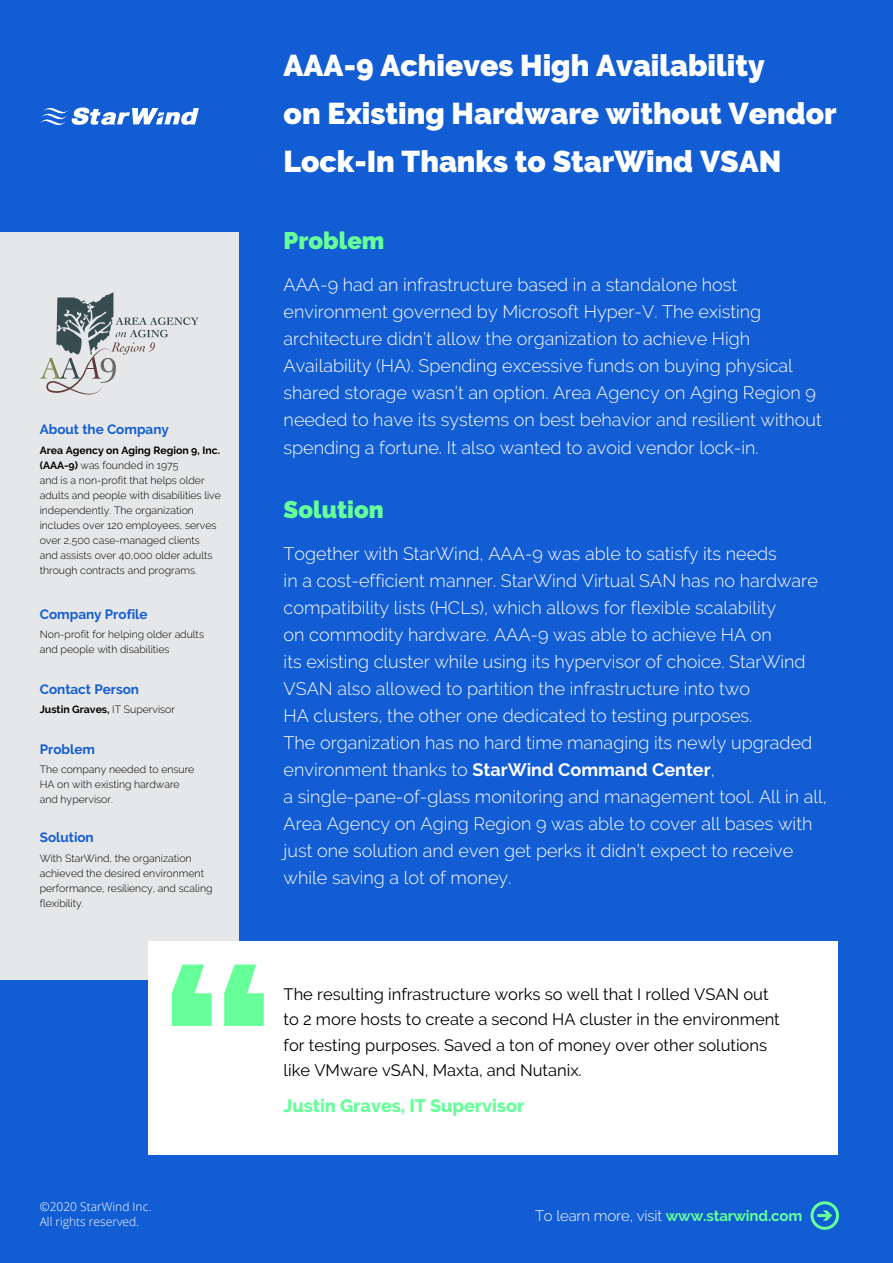
<style>
.page{position:relative;width:893px;height:1263px;background:#125dd3}
.page>*{position:absolute;margin:0;border:0;box-sizing:border-box;transform-origin:0 0}
.t1{font:900 30px/48px "Raleway";color:#fff}
.t2{font:900 24px "Raleway";color:#6f9}
.t3{font:300 18px/27px "Raleway";color:#fff}
.t4{font:800 18px "Raleway";color:#6f9}
.t5{font:16.5px/25.5px "Raleway";color:#000}
.t6{font:300 15px "Raleway";letter-spacing:-.01em;color:#fff}
.t7{font:700 13.5px "Raleway";color:#125dd3}
.t8{font:300 12px/14.4px "Open Sans";color:#fff}
.t9{font:300 10.5px/15px "Raleway";color:#000}
.t10{font:700 10.5px "Raleway";color:#000}
.s1{font-weight:700}
.s2{font-weight:300}
.s3{font-weight:700;color:#6f9}
</style>
<div class="page">
<div style="left:0;top:232px;width:238px;height:747px;background:#e6e7e8"></div>
<svg style="left:40px;top:107px;width:159px;height:19px"></svg>
<div style="left:810px;top:1201px;width:29px;height:29px;border:3px solid #6f9;border-radius:50%"></div>
<svg style="left:817px;top:1210px;width:15px;height:10px"></svg>
<div style="left:148px;top:942px;width:689px;height:213px;background:#fff"></div>
<svg style="left:172px;top:964px;width:92px;height:62px"></svg>
<svg style="left:40px;top:292px;width:159px;height:103px"></svg>
<p class="t7" style="left:40px;top:422px;width:131px">About the Company</p>
<p class="t9" style="left:40px;top:442px;width:183px"><span class="s1">Area Agency on Aging Region 9, Inc. (AAA-9)</span> was founded in 1975<br>and is a non-profit that helps older adults and people with disabilities live independently. The organization includes over 120 employees, serves over 2,500 case-managed clients<br>and assists over 40,000 older adults through contracts and programs.</p>
<p class="t7" style="left:40px;top:606px;width:109px">Company Profile</p>
<p class="t9" style="left:40px;top:627px;width:166px">Non-profit for helping older adults and people with disabilities</p>
<p class="t7" style="left:40px;top:681px;width:101px">Contact Person</p>
<p class="t10" style="left:40px;top:703px;width:137px">Justin Graves, <span class="s2">IT Supervisor</span></p>
<p class="t7" style="left:40px;top:741px;width:57px">Problem</p>
<p class="t9" style="left:40px;top:762px;width:156px">The company needed to ensure<br>HA on with existing hardware and hypervisor.</p>
<p class="t7" style="left:40px;top:830px;width:56px">Solution</p>
<p class="t9" style="left:40px;top:850px;width:174px">With StarWind, the organization achieved the desired environment performance, resiliency, and scaling flexibility.</p>
<h1 class="t1" style="left:284px;top:42px;width:554px">AAA-9 Achieves High Availability<br>on Existing Hardware without Vendor<br>Lock-In Thanks to StarWind VSAN</h1>
<h2 class="t2" style="left:284px;top:227px;width:102px">Problem</h2>
<p class="t3" style="left:284px;top:272px;width:540px">AAA-9 had an infrastructure based in a standalone host environment governed by Microsoft Hyper-V. The existing architecture didn’t allow the organization to achieve High Availability (HA). Spending excessive funds on buying physical shared storage wasn’t an option. Area Agency on Aging Region 9 needed to have its systems on best behavior and resilient without spending a fortune. It also wanted to avoid vendor lock-in.</p>
<h2 class="t2" style="left:284px;top:496px;width:102px">Solution</h2>
<p class="t3" style="left:284px;top:540px;width:545px">Together with StarWind, AAA-9 was able to satisfy its needs<br>in a cost-efficient manner. StarWind Virtual SAN has no hardware compatibility lists (HCLs), which allows for flexible scalability<br>on commodity hardware. AAA-9 was able to achieve HA on<br>its existing cluster while using its hypervisor of choice. StarWind VSAN also allowed to partition the infrastructure into two<br>HA clusters, the other one dedicated to testing purposes.<br>The organization has no hard time managing its newly upgraded environment thanks to <span class="s1">StarWind Command Center</span>,<br>a single-pane-of-glass monitoring and management tool. All in all, Area Agency on Aging Region 9 was able to cover all bases with just one solution and even get perks it didn’t expect to receive while saving a lot of money.</p>
<p class="t5" style="left:284px;top:981px;width:498px">The resulting infrastructure works so well that I rolled VSAN out to 2 more hosts to create a second HA cluster in the environment for testing purposes. Saved a ton of money over other solutions like VMware vSAN, Maxta, and Nutanix.</p>
<p class="t4" style="left:284px;top:1095px;width:242px">Justin Graves, IT Supervisor</p>
<p class="t8" style="left:40px;top:1199px;width:113px">©2020 StarWind Inc.<br>All rights reserved.</p>
<p class="t6" style="left:535px;top:1207px;width:269px">To learn more, visit <span class="s3">www.starwind.com</span></p>
</div>
